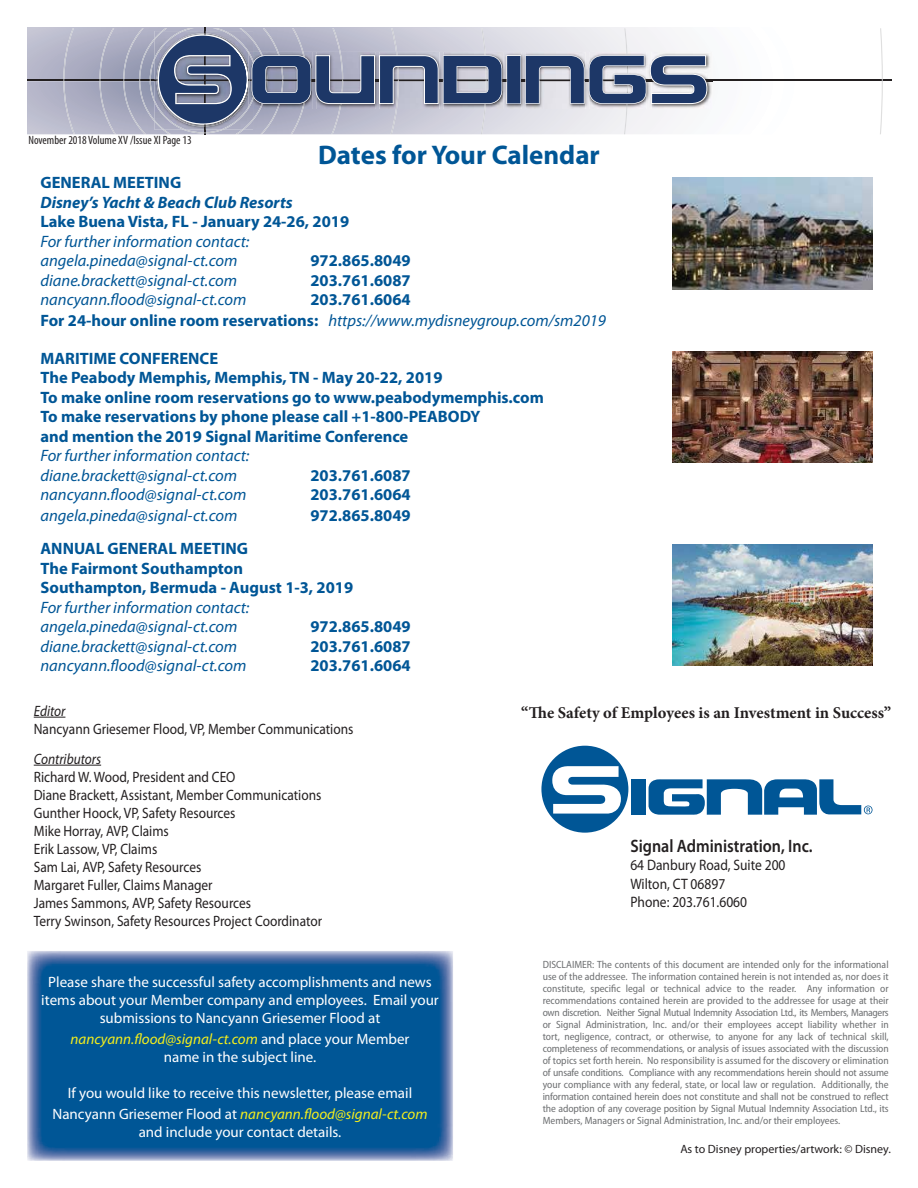
<style>
.page{position:relative;width:918px;height:1188px;background:#fff}
.page>*{position:absolute;margin:0;border:0;box-sizing:border-box;transform-origin:0 0}
.t1{font:700 27px "Myriad Pro";color:#005696}
.t2{font:600 18px "Myriad Pro";color:#231f20;scale:.89 1}
.t3{font:700 16.5px/19.5px "Myriad Pro";color:#005696}
.t4{font:italic 16.5px/19.5px "Myriad Pro";color:#005696}
.t5{font:700 16.5px "Minion Pro";color:#231f20}
.t6{font:italic 700 16.5px "Myriad Pro";color:#005696}
.t7{font:15.15px/18.1px "Myriad Pro";color:#231f20;scale:.89 1}
.t8{font:15px/18px "Myriad Pro";color:#fff;text-align:center}
.t9{font:15px/18px "Myriad Pro";color:#231f20;scale:.89 1}
.t10{font:italic 15px "Myriad Pro";color:#231f20;scale:.89 1}
.t11{font:12px "Myriad Pro";color:#231f20}
.t12{font:condensed 12px "Myriad Pro";color:#231f20}
.t13{font:semi-condensed 10.5px/12px "Myriad Pro";color:#6d6f71;text-align:justify}
.s1{font-weight:400;font-style:italic}
.s2{font-style:italic;color:#f6ef1b}
</style>
<div class="page">
<svg style="left:27px;top:27px;width:864px;height:107px"></svg>
<hr style="left:204px;top:27px;width:1px;height:107px;background:#231f20">
<hr style="left:27px;top:80px;width:864px;height:1px;background:#231f20">
<svg style="left:99px;top:28px;width:17px;height:106px;background:#a9abbe"></svg>
<svg style="left:63px;top:28px;width:12px;height:106px"></svg>
<svg style="left:880px;top:28px;width:3px;height:106px"></svg>
<img style="left:707px;top:52px;width:5px;height:57px">
<img style="left:672px;top:177px;width:200px;height:113px">
<img style="left:672px;top:545px;width:200px;height:121px">
<img style="left:672px;top:352px;width:200px;height:111px">
<hr style="left:34px;top:717px;width:31px;height:1px;background:#231f20">
<hr style="left:34px;top:765px;width:67px;height:1px;background:#231f20">
<svg style="left:123px;top:28px;width:584px;height:107px;background:#99a1b6"></svg>
<img style="left:27px;top:951px;width:426px;height:210px">
<div style="left:49px;top:976px;width:383px;height:14px;background:#005696"></div>
<div style="left:42px;top:994px;width:397px;height:14px;background:#005696"></div>
<div style="left:100px;top:1012px;width:280px;height:14px;background:#005696"></div>
<div style="left:71px;top:1033px;width:339px;height:14px;background:#005696"></div>
<div style="left:165px;top:1051px;width:151px;height:14px;background:#005696"></div>
<div style="left:69px;top:1087px;width:343px;height:14px;background:#005696"></div>
<div style="left:54px;top:1108px;width:183px;height:14px;background:#005696"></div>
<div style="left:241px;top:1108px;width:186px;height:14px;background:#005696"></div>
<div style="left:139px;top:1126px;width:202px;height:14px;background:#005696"></div>
<div style="left:631px;top:779px;width:15px;height:36px;background:#005696"></div>
<svg style="left:541px;top:746px;width:87px;height:87px"></svg>
<svg style="left:649px;top:779px;width:224px;height:36px"></svg>
<p class="t12" style="left:28px;top:133px;width:165px">November 2018 Volume XV /Issue XI Page 13</p>
<h1 class="t1" style="left:318px;top:144px;width:283px">Dates for Your Calendar</h1>
<h3 class="t3" style="left:41px;top:174px;width:142px">GENERAL MEETING</h3>
<h3 class="t6" style="left:41px;top:196px;width:254px">Disney’s Yacht &amp; Beach Club Resorts</h3>
<h3 class="t3" style="left:41px;top:213px;width:310px">Lake Buena Vista, FL - January 24-26, 2019</h3>
<h3 class="t4" style="left:41px;top:233px;width:210px">For further information contact: angela.pineda@signal-ct.com</h3>
<h3 class="t3" style="left:311px;top:252px;width:102px">972.865.8049</h3>
<h3 class="t4" style="left:41px;top:272px;width:198px">diane.brackett@signal-ct.com</h3>
<h3 class="t3" style="left:311px;top:272px;width:102px">203.761.6087</h3>
<h3 class="t4" style="left:41px;top:291px;width:207px">nancyann.flood@signal-ct.com</h3>
<h3 class="t3" style="left:41px;top:291px;width:567px;line-height:21px;text-indent:270px">203.761.6064<br>For 24-hour online room reservations: <span class="s1">https://www.mydisneygroup.com/sm2019</span></h3>
<p class="t3" style="left:41px;top:350px;width:505px">MARITIME CONFERENCE<br>The Peabody Memphis, Memphis, TN - May 20-22, 2019<br>To make online room reservations go to www.peabodymemphis.com To make reservations by phone please call +1-800-PEABODY<br>and mention the 2019 Signal Maritime Conference</p>
<h3 class="t4" style="left:41px;top:447px;width:210px">For further information contact: diane.brackett@signal-ct.com</h3>
<h3 class="t3" style="left:311px;top:467px;width:102px">203.761.6087</h3>
<h3 class="t4" style="left:41px;top:486px;width:207px">nancyann.flood@signal-ct.com</h3>
<h3 class="t3" style="left:311px;top:486px;width:102px">203.761.6064</h3>
<h3 class="t4" style="left:41px;top:507px;width:199px">angela.pineda@signal-ct.com</h3>
<h3 class="t3" style="left:311px;top:507px;width:102px">972.865.8049</h3>
<h3 class="t3" style="left:41px;top:540px;width:314px">ANNUAL GENERAL MEETING<br>The Fairmont Southampton<br>Southampton, Bermuda - August 1-3, 2019</h3>
<h3 class="t4" style="left:41px;top:599px;width:210px">For further information contact: angela.pineda@signal-ct.com</h3>
<h3 class="t3" style="left:311px;top:618px;width:102px">972.865.8049</h3>
<h3 class="t4" style="left:41px;top:638px;width:198px">diane.brackett@signal-ct.com</h3>
<h3 class="t3" style="left:311px;top:638px;width:102px">203.761.6087</h3>
<h3 class="t4" style="left:41px;top:657px;width:207px">nancyann.flood@signal-ct.com</h3>
<h3 class="t3" style="left:311px;top:657px;width:102px">203.761.6064</h3>
<h3 class="t10" style="left:34px;top:705px;width:37px">Editor</h3>
<h3 class="t5" style="left:521px;top:703px;width:371px">“The Safety of Employees is an Investment in Success”</h3>
<h3 class="t9" style="left:34px;top:721px;width:361px">Nancyann Griesemer Flood, VP, Member Communications</h3>
<h3 class="t10" style="left:34px;top:753px;width:77px">Contributors</h3>
<p class="t9" style="left:34px;top:769px;width:326px">Richard W. Wood, President and CEO<br>Diane Brackett, Assistant, Member Communications Gunther Hoock, VP, Safety Resources<br>Mike Horray, AVP, Claims<br>Erik Lassow, VP, Claims<br>Sam Lai, AVP, Safety Resources<br>Margaret Fuller, Claims Manager<br>James Sammons, AVP, Safety Resources<br>Terry Swinson, Safety Resources Project Coordinator</p>
<h2 class="t2" style="left:630px;top:839px;width:206px">Signal Administration, Inc.</h2>
<h3 class="t7" style="left:630px;top:857px;width:176px">64 Danbury Road, Suite 200<br>Wilton, CT 06897<br>Phone: 203.761.6060</h3>
<h3 class="t8" style="left:41px;top:973px;width:399px">Please share the successful safety accomplishments and news items about your Member company and employees. Email your submissions to Nancyann Griesemer Flood at</h3>
<h3 class="t8" style="left:71px;top:1030px;width:340px"><span class="s2">nancyann.flood@signal-ct.com</span> and place your Member name in the subject line.</h3>
<h3 class="t8" style="left:53px;top:1083px;width:377px;line-height:21px">If you would like to receive this newsletter, please email<br>Nancyann Griesemer Flood at <span class="s2">nancyann.flood@signal-ct.com</span></h3>
<h3 class="t8" style="left:139px;top:1123px;width:204px">and include your contact details.</h3>
<p class="t13" style="left:543px;top:960px;width:348px">DISCLAIMER: The contents of this document are intended only for the informational use of the addressee. The information contained herein is not intended as, nor does it constitute, specific legal or technical advice to the reader. Any information or recommendations contained herein are provided to the addressee for usage at their own discretion. Neither Signal Mutual Indemnity Association Ltd., its Members, Managers or Signal Administration, Inc. and/or their employees accept liability whether in tort, negligence, contract, or otherwise, to anyone for any lack of technical skill, completeness of recommendations, or analysis of issues associated with the discussion of topics set forth herein. No responsibility is assumed for the discovery or elimination of unsafe conditions. Compliance with any recommendations herein should not assume your compliance with any federal, state, or local law or regulation. Additionally, the information contained herein does not constitute and shall not be construed to reflect the adoption of any coverage position by Signal Mutual Indemnity Association Ltd., its Members, Managers or Signal Administration, Inc. and/or their employees.</p>
<p class="t11" style="left:680px;top:1144px;width:212px">As to Disney properties/artwork: © Disney.</p>
</div>
